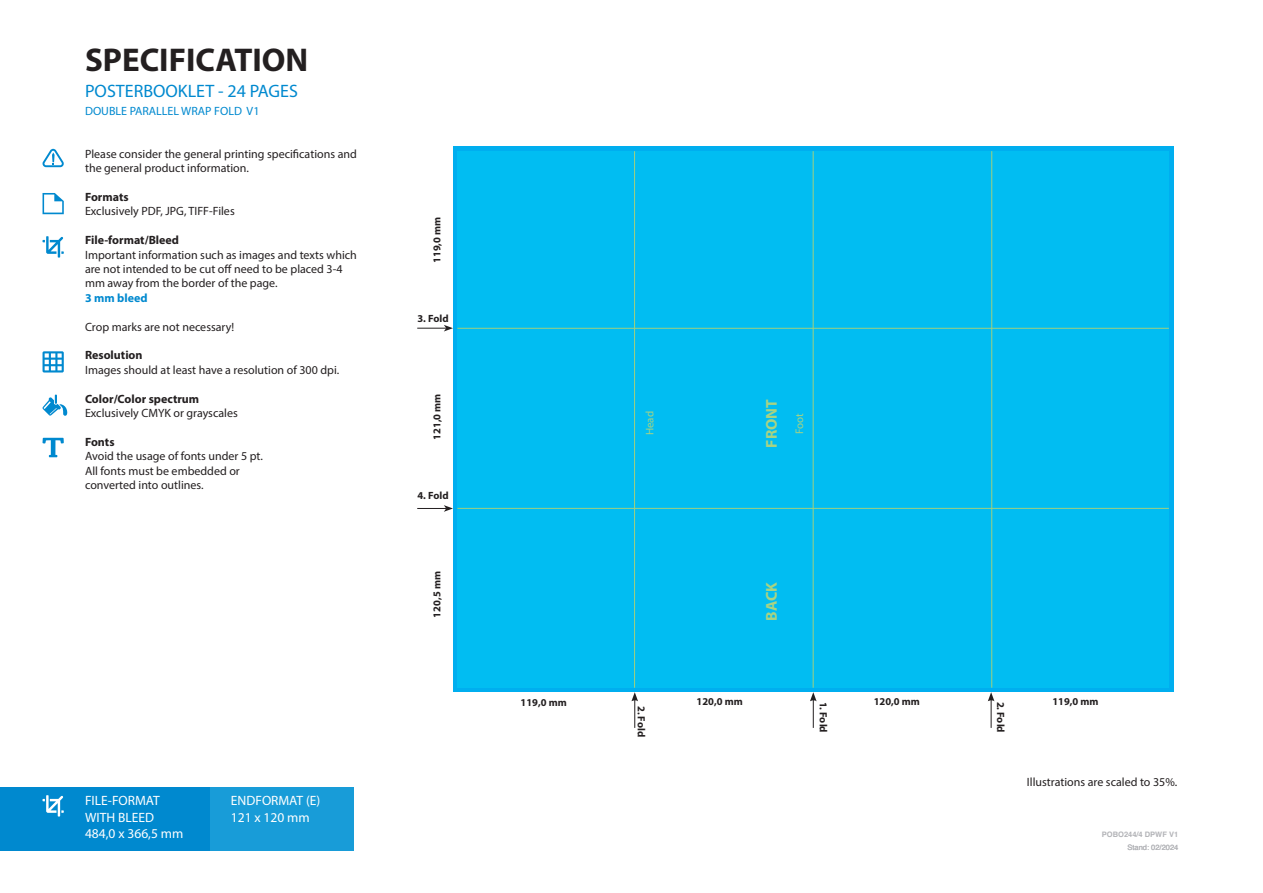
<style>
.page{position:relative;width:1263px;height:893px;background:#fff}
.page>*{position:absolute;margin:0;border:0;box-sizing:border-box;transform-origin:0 0}
.t1{font:700 33px "Myriad Pro";color:#231f20}
.t2{font:18px "Myriad Pro";color:#0089cf}
.t3{font:700 15.75px "Myriad Pro";color:#a8d383}
.t4{font:13.5px/16.2px "Myriad Pro";color:#fff}
.t5{font:12px/14.4px "Myriad Pro";color:#231f20}
.t6{font:700 12px "Myriad Pro";color:#231f20}
.t7{font:12px "Myriad Pro";color:#0089cf}
.t8{font:700 12px "Myriad Pro";color:#0089cf}
.t9{font:10.95px "Myriad Pro";color:#a8d383}
.t10{font:700 10.5px "Myriad Pro";color:#231f20}
.t11{font:700 7.5px "Helvetica";color:#b2b3b7}
.t12{font:7.5px "Helvetica";color:#b2b3b7}
</style>
<div class="page">
<div style="left:0;top:787px;width:226px;height:63px;background:#0089cf"></div>
<div style="left:210px;top:787px;width:143px;height:63px;background:#189cd8"></div>
<svg style="left:43px;top:795px;width:21px;height:21px"></svg>
<svg style="left:417px;top:325px;width:36px;height:6px"></svg>
<svg style="left:417px;top:505px;width:36px;height:7px"></svg>
<svg style="left:988px;top:692px;width:6px;height:36px"></svg>
<svg style="left:631px;top:692px;width:7px;height:36px"></svg>
<svg style="left:810px;top:692px;width:7px;height:36px"></svg>
<div style="left:453px;top:147px;width:720px;height:545px;background:#00aeef"></div>
<div style="left:457px;top:151px;width:712px;height:537px;background:#01bdf2"></div>
<hr style="left:634px;top:151px;width:1px;height:537px;background:#a0d080">
<hr style="left:813px;top:151px;width:1px;height:537px;background:#a0d080">
<hr style="left:991px;top:151px;width:1px;height:537px;background:#a0d080">
<hr style="left:457px;top:328px;width:712px;height:1px;background:#a0d080">
<hr style="left:457px;top:508px;width:712px;height:1px;background:#a0d080">
<svg style="left:42px;top:438px;width:22px;height:19px"></svg>
<svg style="left:43px;top:394px;width:24px;height:22px"></svg>
<svg style="left:50px;top:408px;width:7px;height:6px"></svg>
<svg style="left:43px;top:351px;width:21px;height:21px"></svg>
<svg style="left:43px;top:236px;width:21px;height:22px"></svg>
<svg style="left:43px;top:193px;width:21px;height:21px"></svg>
<svg style="left:43px;top:149px;width:21px;height:18px"></svg>
<h1 class="t1" style="left:85px;top:38px;width:225px">SPECIFICATION</h1>
<h2 class="t2" style="left:85px;top:79px;width:214px">POSTERBOOKLET - 24 PAGES</h2>
<p class="t7" style="left:85px;top:104px;width:176px">DOUBLE PARALLEL WRAP FOLD V1</p>
<p class="t5" style="left:85px;top:146px;width:273px">Please consider the general printing specifications and the general product information.</p>
<p class="t6" style="left:85px;top:189px;width:45px">Formats</p>
<p class="t5" style="left:85px;top:204px;width:151px">Exclusively PDF, JPG, TIFF-Files</p>
<p class="t6" style="left:85px;top:232px;width:95px">File-format/Bleed</p>
<p class="t5" style="left:85px;top:247px;width:273px">Important information such as images and texts which are not intended to be cut off need to be placed 3-4 mm away from the border of the page.</p>
<p class="t8" style="left:85px;top:290px;width:64px">3 mm bleed</p>
<p class="t5" style="left:85px;top:319px;width:151px">Crop marks are not necessary!</p>
<p class="t6" style="left:85px;top:348px;width:59px">Resolution</p>
<p class="t5" style="left:85px;top:362px;width:256px">Images should at least have a resolution of 300 dpi.</p>
<p class="t6" style="left:85px;top:391px;width:116px">Color/Color spectrum</p>
<p class="t5" style="left:85px;top:406px;width:154px">Exclusively CMYK or grayscales</p>
<p class="t6" style="left:85px;top:434px;width:31px">Fonts</p>
<p class="t5" style="left:85px;top:449px;width:179px">Avoid the usage of fonts under 5 pt.<br>All fonts must be embedded or converted into outlines.</p>
<p class="t10" style="left:430px;top:263px;width:48px;rotate:-90deg">119,0 mm</p>
<p class="t10" style="left:417px;top:311px;width:33px">3. Fold</p>
<p class="t10" style="left:430px;top:440px;width:48px;rotate:-90deg">121,0 mm</p>
<p class="t10" style="left:417px;top:488px;width:33px">4. Fold</p>
<p class="t10" style="left:430px;top:618px;width:48px;rotate:-90deg">120,5 mm</p>
<p class="t4" style="left:85px;top:792px;width:100px">FILE-FORMAT<br>WITH BLEED<br>484,0 x 366,5 mm</p>
<p class="t4" style="left:231px;top:792px;width:91px">ENDFORMAT (E)<br>121 x 120 mm</p>
<h3 class="t3" style="left:761px;top:447px;width:50px;rotate:-90deg">FRONT</h3>
<p class="t9" style="left:643px;top:435px;width:26px;rotate:-90deg">Head</p>
<p class="t9" style="left:793px;top:434px;width:22px;rotate:-90deg">Foot</p>
<h3 class="t3" style="left:761px;top:621px;width:40px;rotate:-90deg">BACK</h3>
<p class="t10" style="left:521px;top:696px;width:48px">119,0 mm</p>
<p class="t10" style="left:697px;top:695px;width:48px">120,0 mm</p>
<p class="t10" style="left:874px;top:695px;width:48px">120,0 mm</p>
<p class="t10" style="left:1052px;top:695px;width:48px">119,0 mm</p>
<p class="t10" style="left:1007px;top:701px;width:33px;rotate:90deg">2. Fold</p>
<p class="t10" style="left:648px;top:706px;width:33px;rotate:90deg">2. Fold</p>
<p class="t10" style="left:830px;top:701px;width:33px;rotate:90deg">1. Fold</p>
<p class="t5" style="left:1027px;top:775px;width:152px">Illustrations are scaled to 35%.</p>
<p class="t11" style="left:1102px;top:828px;width:78px">POBO244/4 DPWF V1</p>
<p class="t12" style="left:1127px;top:842px;width:52px">Stand: 02/2024</p>
</div>
